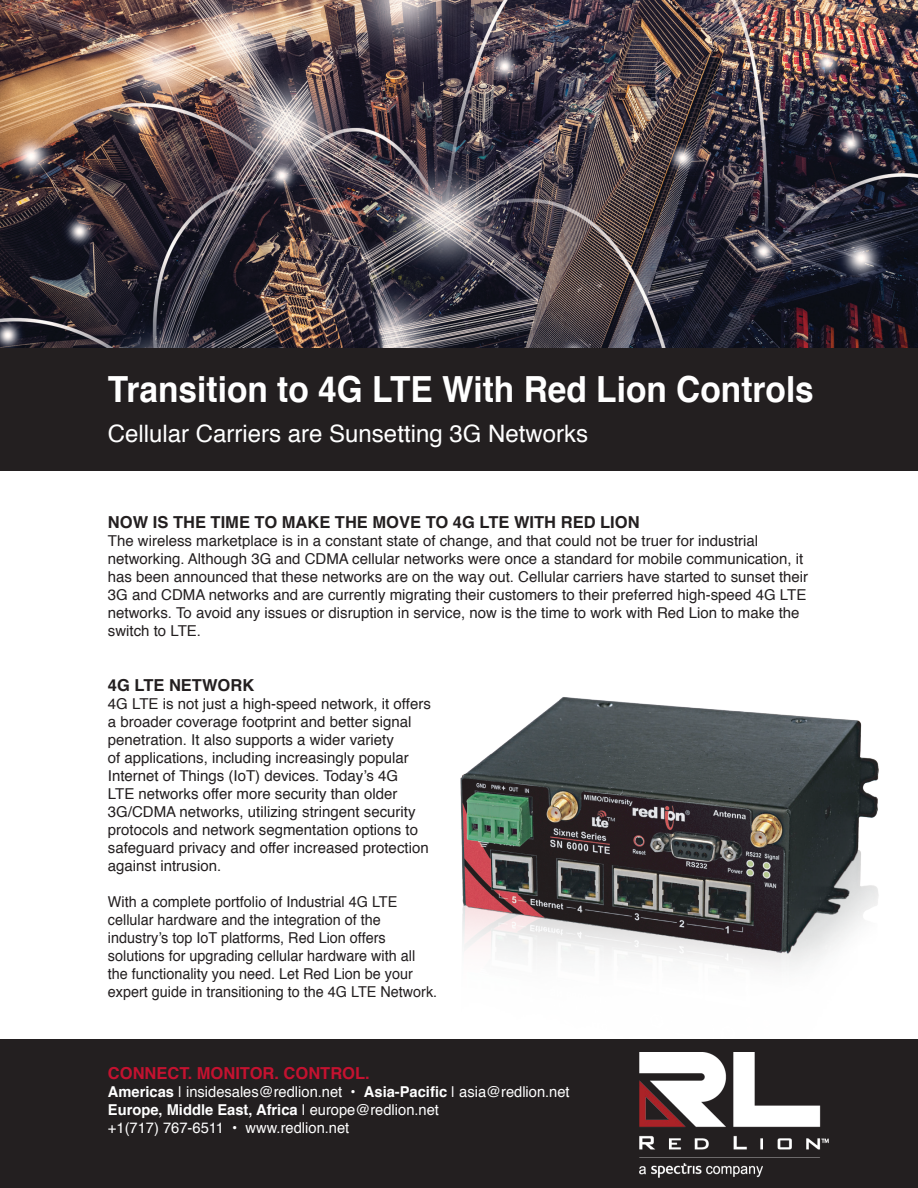
<style>
.page{position:relative;width:918px;height:1188px;background:#fff}
.page>*{position:absolute;margin:0;border:0;box-sizing:border-box;transform-origin:0 0}
.t1{font:700 36px "Helvetica";color:#fff;scale:.93 1}
.t2{font:24px "Helvetica";color:#fff}
.t3{font:700 16.5px "Helvetica";color:#231f20}
.t4{font:700 16.5px "Helvetica";color:#c41230}
.t5{font:15px/18px "Helvetica";color:#231f20}
.t6{font:15px/18px "Helvetica";color:#231f20;scale:.96 1}
.t7{font:15px "Helvetica";color:#fff}
.t8{font:700 15px "Helvetica";color:#fff}
.s1{font-weight:700}
.s2{font-weight:400}
</style>
<div class="page">
<img style="left:0;top:0;width:918px;height:348px">
<img style="left:451px;top:697px;width:436px;height:343px">
<div style="left:0;top:348px;width:918px;height:122px;background:#231f20"></div>
<div style="left:0;top:1040px;width:918px;height:148px;background:#231f20"></div>
<img style="left:640px;top:1052px;width:188px;height:125px">
<p class="t1" style="left:108px;top:361px;width:761px">Transition to 4G LTE With Red Lion Controls</p>
<p class="t2" style="left:108px;top:415px;width:482px">Cellular Carriers are Sunsetting 3G Networks</p>
<p class="t3" style="left:108px;top:509px;width:533px">NOW IS THE TIME TO MAKE THE MOVE TO 4G LTE WITH RED LION</p>
<p class="t5" style="left:108px;top:532px;width:702px">The wireless marketplace is in a constant state of change, and that could not be truer for industrial networking. Although 3G and CDMA cellular networks were once a standard for mobile communication, it has been announced that these networks are on the way out. Cellular carriers have started to sunset their 3G and CDMA networks and are currently migrating their customers to their preferred high-speed 4G LTE networks. To avoid any issues or disruption in service, now is the time to work with Red Lion to make the switch to LTE.</p>
<p class="t3" style="left:108px;top:672px;width:148px">4G LTE NETWORK</p>
<p class="t5" style="left:108px;top:695px;width:324px">4G LTE is not just a high-speed network, it offers a broader coverage footprint and better signal penetration. It also supports a wider variety<br>of applications, including increasingly popular Internet of Things (IoT) devices. Today’s 4G<br>LTE networks offer more security than older 3G/CDMA networks, utilizing stringent security protocols and network segmentation options to safeguard privacy and offer increased protection against intrusion.</p>
<p class="t6" style="left:108px;top:893px;width:345px">With a complete portfolio of Industrial 4G LTE cellular hardware and the integration of the industry’s top IoT platforms, Red Lion offers solutions for upgrading cellular hardware with all the functionality you need. Let Red Lion be your expert guide in transitioning to the 4G LTE Network.</p>
<p class="t4" style="left:108px;top:1060px;width:263px">CONNECT. MONITOR. CONTROL.</p>
<p class="t7" style="left:108px;top:1080px;width:463px"><span class="s1">Americas</span> | insidesales@redlion.net • <span class="s1">Asia-Pacific</span> | asia@redlion.net</p>
<p class="t8" style="left:108px;top:1097px;width:333px">Europe, Middle East, Africa <span class="s2">| europe@redlion.net</span></p>
<p class="t7" style="left:108px;top:1116px;width:243px">+1(717) 767-6511 • www.redlion.net</p>
</div>
